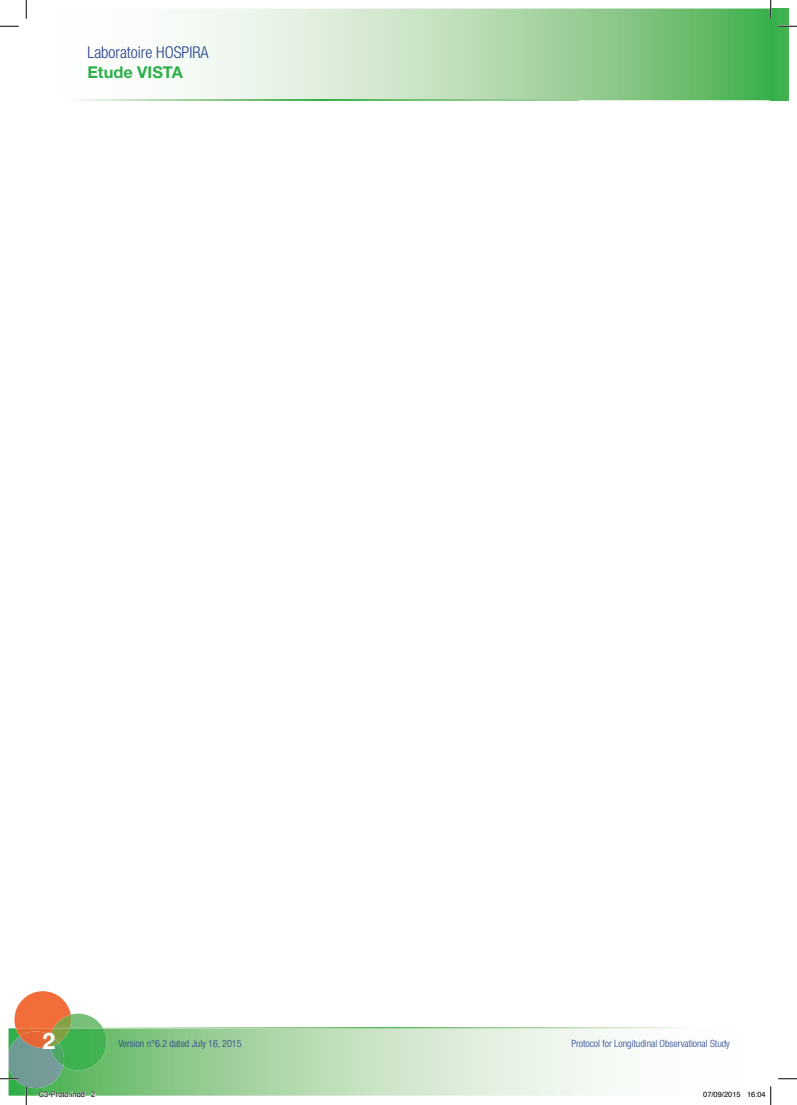
<style>
.page{position:relative;width:797px;height:1105px;background:#fff}
.page>*{position:absolute;margin:0;border:0;box-sizing:border-box;transform-origin:0 0}
.t1{font:700 23px "Helvetica Neue LT Std";color:#fff}
.t2{font:300 condensed 16.25px "Helvetica Neue LT Std";color:#253f8e}
.t3{font:700 16.25px "Helvetica Neue LT Std";color:#2faf4a}
.t4{font:300 condensed 10px "Helvetica Neue LT Std";color:#253f8e}
.t5{font:7.5px "Helvetica";color:#000}
</style>
<div class="page">
<svg style="left:184px;top:9px;width:586px;height:91px;background:#afd9ae"></svg>
<div style="left:770px;top:9px;width:18px;height:91px;background:#3cb14f"></div>
<img style="left:77px;top:99px;width:502px;height:1px">
<svg style="left:0;top:25px;width:19px;height:2px"></svg>
<svg style="left:778px;top:25px;width:19px;height:2px"></svg>
<svg style="left:778px;top:1078px;width:19px;height:1px"></svg>
<svg style="left:25px;top:0;width:2px;height:19px"></svg>
<svg style="left:770px;top:0;width:1px;height:19px"></svg>
<svg style="left:0;top:991px;width:689px;height:114px"></svg>
<svg style="left:770px;top:1086px;width:1px;height:19px"></svg>
<h2 class="t2" style="left:87px;top:43px;width:123px">Laboratoire HOSPIRA</h2>
<h2 class="t3" style="left:87px;top:62px;width:97px">Etude VISTA</h2>
<h1 class="t1" style="left:43px;top:1027px;width:14px">2</h1>
<p class="t4" style="left:118px;top:1038px;width:125px">Version n°6.2 dated July 16, 2015</p>
<p class="t4" style="left:571px;top:1038px;width:160px">Protocol for Longitudinal Observational Study</p>
<p class="t5" style="left:39px;top:1089px;width:58px">C3-Proto.indd 2</p>
<p class="t5" style="left:703px;top:1089px;width:64px">07/09/2015 16:04</p>
</div>
